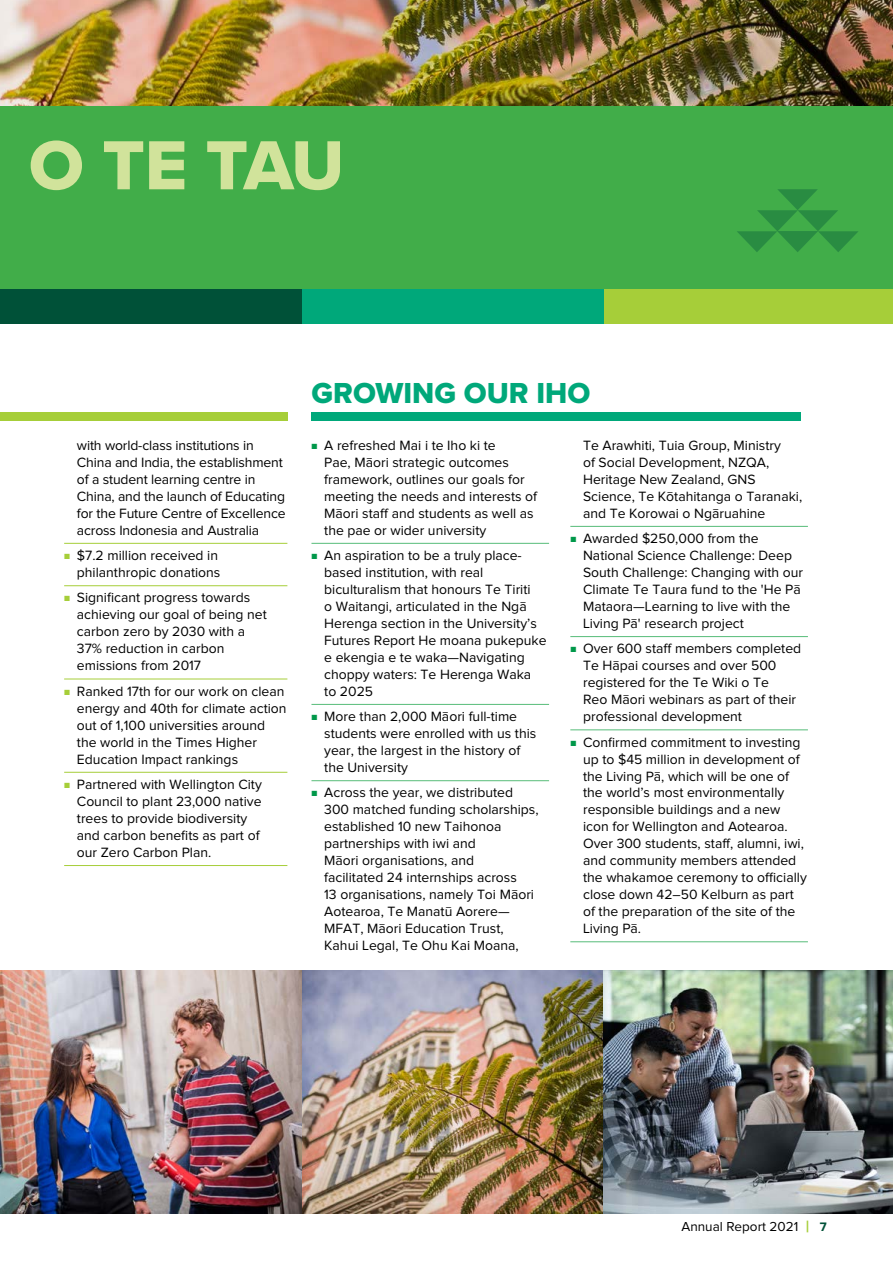
<style>
.page{position:relative;width:893px;height:1263px;background:#fff}
.page>*{position:absolute;margin:0;border:0;box-sizing:border-box;transform-origin:0 0}
.t1{font:72px "Proxima Nova Extrabld";color:#d1e39b}
.t2{font:30px "Proxima Nova Extrabld";color:#00a87a}
.t3{font:13.95px/17px "m Proxima Nova";color:#000}
.t4{font:13.5px "m Proxima Nova";color:#000}
.s1{font-family:"Proxima Nova";font-weight:700;font-size:9px;color:#a6ce39}
.s2{font-family:"Proxima Nova";font-weight:700;font-size:9px;color:#00984a}
.s3{font-family:"Proxima Nova";font-weight:700;font-size:16.5px;color:#a6ce39}
.s4{font-family:"Proxima Nova";font-weight:700;font-size:12.75px;color:#005138}
</style>
<div class="page">
<hr style="left:311px;top:543px;width:238px;height:1px;background:#57bc79">
<hr style="left:311px;top:704px;width:238px;height:1px;background:#57bc79">
<hr style="left:311px;top:780px;width:238px;height:1px;background:#57bc79">
<hr style="left:570px;top:526px;width:238px;height:1px;background:#57bc79">
<hr style="left:570px;top:636px;width:238px;height:1px;background:#57bc79">
<hr style="left:570px;top:730px;width:238px;height:1px;background:#57bc79">
<hr style="left:570px;top:941px;width:238px;height:1px;background:#57bc79">
<hr style="left:64px;top:543px;width:223px;height:1px;background:#a6ce39">
<hr style="left:64px;top:585px;width:223px;height:1px;background:#a6ce39">
<hr style="left:64px;top:679px;width:223px;height:1px;background:#a6ce39">
<hr style="left:64px;top:772px;width:223px;height:1px;background:#a6ce39">
<hr style="left:64px;top:865px;width:223px;height:1px;background:#a6ce39">
<img style="left:0;top:0;width:893px;height:106px">
<div style="left:0;top:106px;width:893px;height:183px;background:#41ad49"></div>
<svg style="left:737px;top:189px;width:121px;height:63px"></svg>
<img style="left:302px;top:971px;width:302px;height:242px">
<img style="left:0;top:971px;width:302px;height:242px">
<img style="left:604px;top:971px;width:289px;height:242px">
<div style="left:0;top:289px;width:302px;height:34px;background:#005138"></div>
<div style="left:604px;top:289px;width:289px;height:34px;background:#a6ce39"></div>
<div style="left:302px;top:289px;width:302px;height:34px;background:#00a87a"></div>
<div style="left:311px;top:412px;width:489px;height:9px;background:#00a87a"></div>
<div style="left:0;top:412px;width:287px;height:9px;background:#a6ce39"></div>
<h1 class="t1" style="left:29px;top:112px;width:317px">O TE TAU</h1>
<p class="t3" style="left:77px;top:437px;width:210px">with world-class institutions in China and India, the establishment of a student learning centre in China, and the launch of Educating for the Future Centre of Excellence across Indonesia and Australia</p>
<p class="t3" style="left:64px;top:547px;width:158px;text-align:right"><span class="s1">■</span> $7.2 million received in philanthropic donations</p>
<p class="t3" style="left:77px;top:590px;width:191px;text-indent:-13px"><span class="s1">■</span> Significant progress towards achieving our goal of being net carbon zero by 2030 with a<br>37% reduction in carbon emissions from 2017</p>
<p class="t3" style="left:77px;top:683px;width:211px;text-indent:-13px"><span class="s1">■</span> Ranked 17th for our work on clean energy and 40th for climate action out of 1,100 universities around the world in the Times Higher<br>Education Impact rankings</p>
<p class="t3" style="left:77px;top:776px;width:186px;text-indent:-13px"><span class="s1">■</span> Partnered with Wellington City<br>Council to plant 23,000 native trees to provide biodiversity and carbon benefits as part of our Zero Carbon Plan.</p>
<h2 class="t2" style="left:311px;top:371px;width:280px">GROWING OUR IHO</h2>
<p class="t3" style="left:324px;top:437px;width:214px;text-indent:-13px"><span class="s2">■</span> A refreshed Mai i te Iho ki te<br>Pae, Māori strategic outcomes framework, outlines our goals for meeting the needs and interests of<br>Māori staff and students as well as the pae or wider university</p>
<p class="t3" style="left:324px;top:547px;width:224px;text-indent:-13px"><span class="s2">■</span> An aspiration to be a truly place&shy;based institution, with real biculturalism that honours Te Tiriti<br>o Waitangi, articulated in the Ngā<br>Herenga section in the University’s<br>Futures Report He moana pukepuke e ekengia e te waka—Navigating choppy waters: Te Herenga Waka to 2025</p>
<p class="t3" style="left:324px;top:708px;width:214px;text-indent:-13px"><span class="s2">■</span> More than 2,000 Māori full-time students were enrolled with us this year, the largest in the history of the University</p>
<p class="t3" style="left:324px;top:785px;width:216px;text-indent:-13px"><span class="s2">■</span> Across the year, we distributed<br>300 matched funding scholarships, established 10 new Taihonoa partnerships with iwi and<br>Māori organisations, and<br>facilitated 24 internships across<br>13 organisations, namely Toi Māori<br>Aotearoa, Te Manatū Aorere—<br>MFAT, Māori Education Trust,<br>Kahui Legal, Te Ohu Kai Moana,</p>
<p class="t3" style="left:583px;top:437px;width:221px">Te Arawhiti, Tuia Group, Ministry<br>of Social Development, NZQA,<br>Heritage New Zealand, GNS<br>Science, Te Kōtahitanga o Taranaki, and Te Korowai o Ngāruahine</p>
<p class="t3" style="left:583px;top:530px;width:221px;text-indent:-13px"><span class="s2">■</span> Awarded $250,000 from the<br>National Science Challenge: Deep<br>South Challenge: Changing with our<br>Climate Te Taura fund to the 'He Pā<br>Mataora—Learning to live with the<br>Living Pā' research project</p>
<p class="t3" style="left:583px;top:640px;width:220px;text-indent:-13px"><span class="s2">■</span> Over 600 staff members completed<br>Te Hāpai courses and over 500 registered for the Te Wiki o Te<br>Reo Māori webinars as part of their professional development</p>
<p class="t3" style="left:583px;top:734px;width:225px;text-indent:-13px"><span class="s2">■</span> Confirmed commitment to investing up to $45 million in development of the Living Pā, which will be one of the world’s most environmentally responsible buildings and a new icon for Wellington and Aotearoa.<br>Over 300 students, staff, alumni, iwi, and community members attended the whakamoe ceremony to officially close down 42–50 Kelburn as part of the preparation of the site of the<br>Living Pā.</p>
<p class="t4" style="left:681px;top:1218px;width:147px">Annual Report 2021 <span class="s3">|</span> <span class="s4">7</span></p>
</div>
